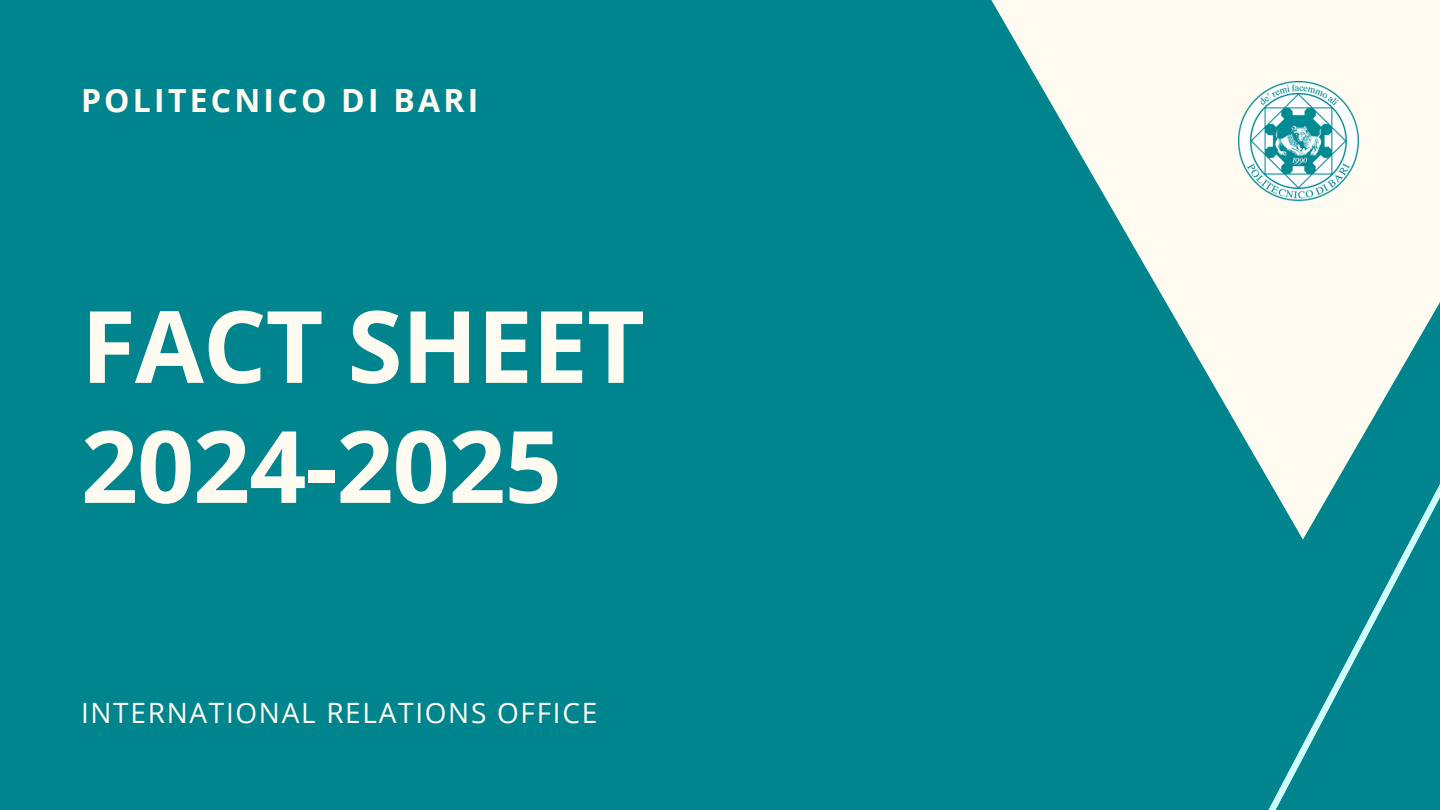
<style>
.page{position:relative;width:1440px;height:810px;background:#00848d}
.page>*{position:absolute;margin:0;border:0;box-sizing:border-box;transform-origin:0 0}
.t1{font:700 100px/120px "Open Sans";letter-spacing:-.01em;color:#fffbf0}
.t2{font:700 32px "Open Sans";letter-spacing:.1em;color:#fffbf0}
.t3{font:28px "Open Sans";letter-spacing:.06em;color:#fffbf0}
</style>
<div class="page">
<svg style="left:991px;top:0;width:449px;height:415px;fill:#fffbf0"></svg>
<svg style="left:1231px;top:405px;width:209px;height:405px"></svg>
<img style="left:1239px;top:81px;width:120px;height:120px">
<h2 class="t2" style="left:81px;top:77px;width:399px">POLITECNICO DI BARI</h2>
<h1 class="t1" style="left:81px;top:284px;width:565px">FACT SHEET<br>2024-2025</h1>
<p class="t3" style="left:81px;top:693px;width:518px">INTERNATIONAL RELATIONS OFFICE</p>
</div>
